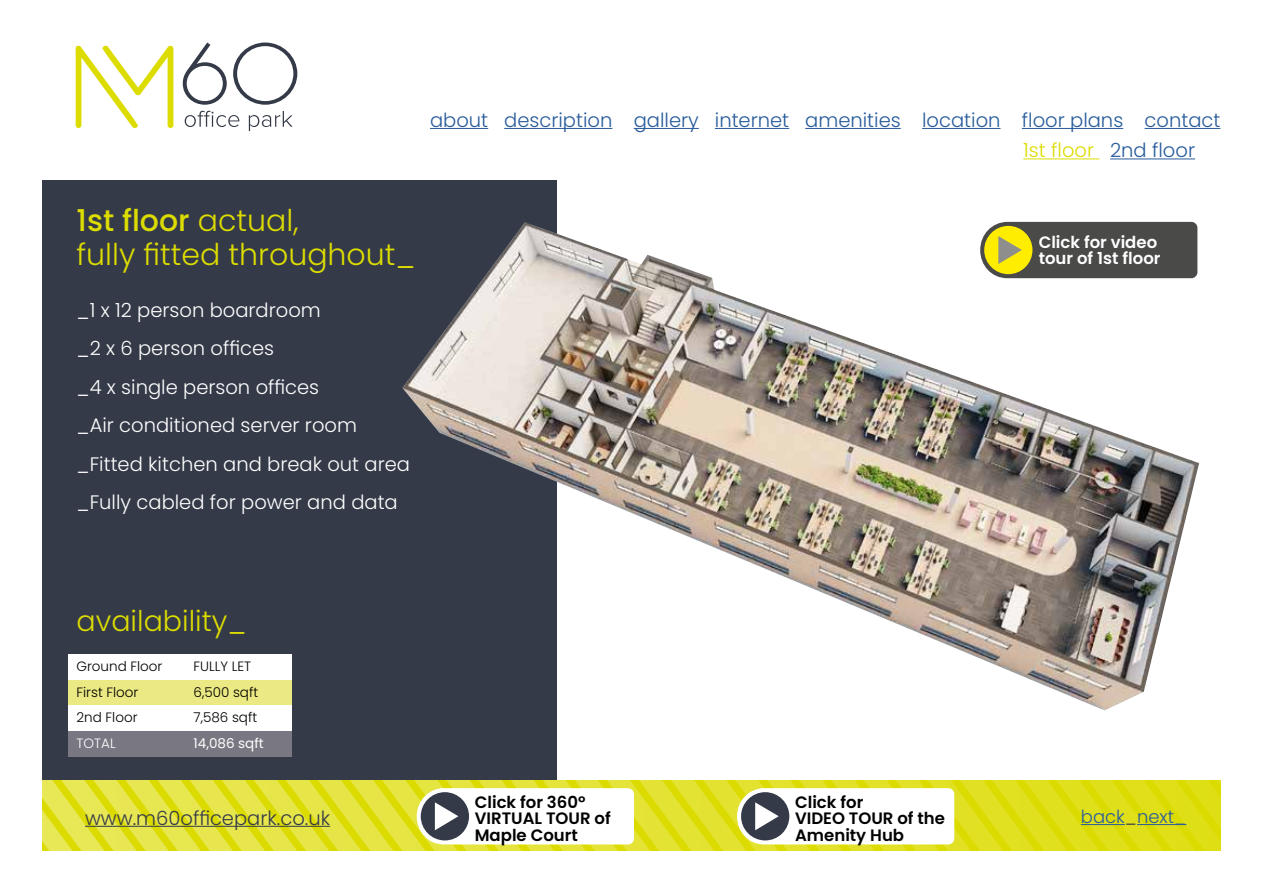
<style>
.page{position:relative;width:1263px;height:893px;background:#fff}
.page>*{position:absolute;margin:0;border:0;box-sizing:border-box;transform-origin:0 0}
.t1{font:300 30px/34.2px "Poppins";color:#dcdc00}
.t2{font:300 28.5px "Poppins";color:#dcdc00}
.t3{font:300 19.5px/38.5px "Poppins";color:#fff}
.t4{font:300 19.5px "Poppins";color:#275b9b}
.t5{font:300 19.5px "Poppins";color:#343a48}
.t6{font:300 19.5px "Poppins";color:#dcdc00}
.t7{font:300 18px "Poppins";color:#275b9b}
.t8{font:600 16.5px/16.5px "Poppins";color:#000}
.t9{font:600 16.5px/16.5px "Poppins";color:#fff}
.t10{font:300 13.5px "Poppins";color:#000}
.t11{font:13.5px "Poppins";color:#fff}
.t12{font:300 13.5px "Poppins";color:#fff}
.s1{font-weight:500}
.s2{color:#275b9b}
.s3{color:#343a48}
</style>
<div class="page">
<div style="left:43px;top:180px;width:514px;height:621px;background:#343a48"></div>
<svg style="left:76px;top:45px;width:97px;height:83px"></svg>
<svg style="left:185px;top:111px;width:54px;height:16px"></svg>
<svg style="left:249px;top:111px;width:43px;height:20px"></svg>
<svg style="left:183px;top:43px;width:44px;height:62px"></svg>
<svg style="left:233px;top:43px;width:64px;height:62px"></svg>
<hr style="left:430px;top:128px;width:58px;height:1px;background:#275b9b">
<hr style="left:504px;top:128px;width:108px;height:1px;background:#275b9b">
<hr style="left:634px;top:128px;width:65px;height:1px;background:#275b9b">
<hr style="left:715px;top:128px;width:74px;height:1px;background:#275b9b">
<hr style="left:805px;top:128px;width:96px;height:1px;background:#275b9b">
<hr style="left:922px;top:128px;width:78px;height:1px;background:#275b9b">
<hr style="left:1022px;top:128px;width:101px;height:1px;background:#275b9b">
<hr style="left:1144px;top:128px;width:76px;height:1px;background:#275b9b">
<svg style="left:43px;top:780px;width:1177px;height:70px;background:#e1e028"></svg>
<img style="left:402px;top:222px;width:797px;height:488px">
<hr style="left:1081px;top:824px;width:44px;height:1px;background:#275b9b">
<hr style="left:1137px;top:824px;width:49px;height:1px;background:#275b9b">
<hr style="left:85px;top:826px;width:245px;height:1px;background:#343a48">
<hr style="left:1023px;top:158px;width:76px;height:1px;background:#dcdc00">
<hr style="left:1110px;top:158px;width:85px;height:1px;background:#275b9b">
<div style="left:68px;top:654px;width:223px;height:26px;background:#fff"></div>
<div style="left:68px;top:680px;width:223px;height:25px;background:#ebe983"></div>
<div style="left:68px;top:705px;width:223px;height:26px;background:#fff"></div>
<div style="left:68px;top:731px;width:223px;height:26px;background:#797781"></div>
<svg style="left:980px;top:222px;width:217px;height:56px;background:#676447"></svg>
<svg style="left:417px;top:788px;width:217px;height:56px"></svg>
<svg style="left:737px;top:788px;width:217px;height:56px"></svg>
<p class="t4" style="left:430px;top:109px;width:792px">about description gallery internet amenities location floor plans contact</p>
<h1 class="t1" style="left:77px;top:204px;width:341px"><span class="s1">1st floor</span> actual,<br>fully fitted throughout_</h1>
<p class="t3" style="left:77px;top:291px;width:335px">_1 x 12 person boardroom<br>_2 x 6 person offices<br>_4 x single person offices<br>_Air conditioned server room _Fitted kitchen and break out area _Fully cabled for power and data</p>
<h2 class="t2" style="left:77px;top:604px;width:172px">availability_</h2>
<p class="t10" style="left:77px;top:658px;width:87px">Ground Floor</p>
<p class="t10" style="left:194px;top:658px;width:59px">FULLY LET</p>
<p class="t10" style="left:77px;top:684px;width:63px">First Floor</p>
<p class="t10" style="left:194px;top:684px;width:66px">6,500 sqft</p>
<p class="t10" style="left:77px;top:709px;width:63px">2nd Floor</p>
<p class="t10" style="left:194px;top:709px;width:65px">7,586 sqft</p>
<p class="t12" style="left:77px;top:735px;width:41px">TOTAL</p>
<p class="t11" style="left:194px;top:735px;width:72px">14,086 sqft</p>
<p class="t6" style="left:1023px;top:139px;width:173px">1st floor <span class="s2">2nd floor</span></p>
<p class="t9" style="left:1039px;top:234px;width:123px">Click for video tour of 1st floor</p>
<p class="t8" style="left:475px;top:794px;width:137px">Click for 360º<br>VIRTUAL TOUR of<br>Maple Court</p>
<p class="t8" style="left:795px;top:794px;width:151px">Click for<br>VIDEO TOUR of the<br>Amenity Hub</p>
<p class="t5" style="left:85px;top:807px;width:247px">www.m60officepark.co.uk</p>
<p class="t7" style="left:1081px;top:806px;width:107px">back<span class="s3">_</span>next_</p>
</div>
